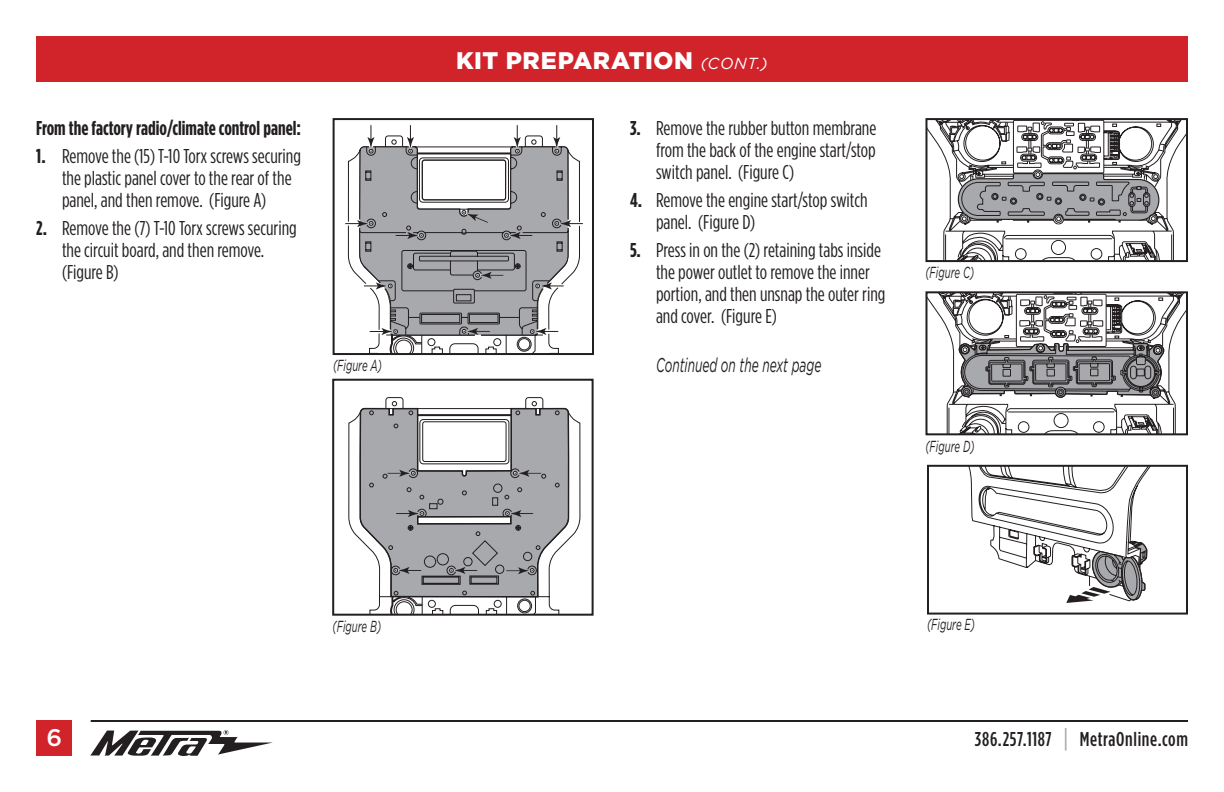
<style>
.page{position:relative;width:1224px;height:792px;background:#fff}
.page>*{position:absolute;margin:0;border:0;box-sizing:border-box;transform-origin:0 0}
.t1{font:900 24px "Gotham";letter-spacing:.025em;color:#fff}
.t2{font:500 24px "Gotham";color:#fff}
.t3{font:20px/22px "Gotham Condensed";color:#231f20}
.t4{font:700 20px "Gotham Condensed";color:#231f20}
.t5{font:500 20px "Gotham Condensed";letter-spacing:.03em;color:#231f20}
.t6{font:italic 20px "Gotham";color:#231f20;scale:.6 1}
.t7{font:italic 16px "Gotham";color:#231f20;scale:.6 1}
.s1{font-weight:700}
.s2{font-weight:400;font-style:italic;font-size:16px}
.s3{font-size:26px;color:#a8a9ad}
</style>
<div class="page">
<div style="left:36px;top:36px;width:1152px;height:45px;background:#d1232a"></div>
<svg style="left:90px;top:730px;width:183px;height:26px"></svg>
<div style="left:36px;top:720px;width:36px;height:36px;background:#d1232a"></div>
<hr style="left:91px;top:720px;width:1097px;height:2px;background:#231f20">
<svg style="left:348px;top:397px;width:232px;height:216px"></svg>
<svg style="left:369px;top:397px;width:172px;height:216px"></svg>
<div style="left:332px;top:379px;width:262px;height:237px;border:2px solid #231f20"></div>
<svg style="left:345px;top:125px;width:238px;height:227px"></svg>
<div style="left:333px;top:118px;width:261px;height:237px;border:2px solid #231f20"></div>
<svg style="left:928px;top:121px;width:257px;height:138px"></svg>
<div style="left:925px;top:118px;width:263px;height:144px;border:2px solid #231f20"></div>
<svg style="left:928px;top:294px;width:257px;height:138px"></svg>
<div style="left:925px;top:291px;width:263px;height:144px;border:2px solid #231f20"></div>
<svg style="left:968px;top:468px;width:182px;height:135px"></svg>
<div style="left:927px;top:465px;width:261px;height:150px;border:2px solid #231f20"></div>
<p class="t4" style="left:36px;top:117px;width:266px">From the factory radio/climate control panel:</p>
<p class="t3" style="left:62px;top:145px;width:240px;text-indent:-26px"><span class="s1">1.</span> Remove the (15) T-10 Torx screws securing the plastic panel cover to the rear of the panel, and then remove. (Figure A)</p>
<p class="t3" style="left:62px;top:217px;width:236px;text-indent:-26px"><span class="s1">2.</span> Remove the (7) T-10 Torx screws securing the circuit board, and then remove. (Figure B)</p>
<p class="t7" style="left:333px;top:357px;width:83px">(Figure A)</p>
<p class="t7" style="left:333px;top:618px;width:83px">(Figure B)</p>
<p class="t1" style="left:456px;top:46px;width:313px">KIT PREPARATION <span class="s2">(CONT.)</span></p>
<p class="t3" style="left:656px;top:117px;width:222px;text-align:justify;text-indent:-26px"><span class="s1">3.</span> Remove the rubber button membrane from the back of the engine start/stop switch panel. (Figure C)</p>
<p class="t3" style="left:656px;top:189px;width:213px;text-indent:-26px"><span class="s1">4.</span> Remove the engine start/stop switch panel. (Figure D)</p>
<p class="t3" style="left:656px;top:239px;width:231px;text-indent:-26px"><span class="s1">5.</span> Press in on the (2) retaining tabs inside the power outlet to remove the inner portion, and then unsnap the outer ring and cover. (Figure E)</p>
<p class="t6" style="left:656px;top:354px;width:277px">Continued on the next page</p>
<p class="t7" style="left:925px;top:264px;width:83px">(Figure C)</p>
<p class="t7" style="left:925px;top:437px;width:83px">(Figure D)</p>
<p class="t7" style="left:927px;top:616px;width:82px">(Figure E)</p>
<p class="t2" style="left:46px;top:724px;width:17px">6</p>
<p class="t5" style="left:975px;top:728px;width:215px">386.257.1187 <span class="s3">|</span> MetraOnline.com</p>
</div>
